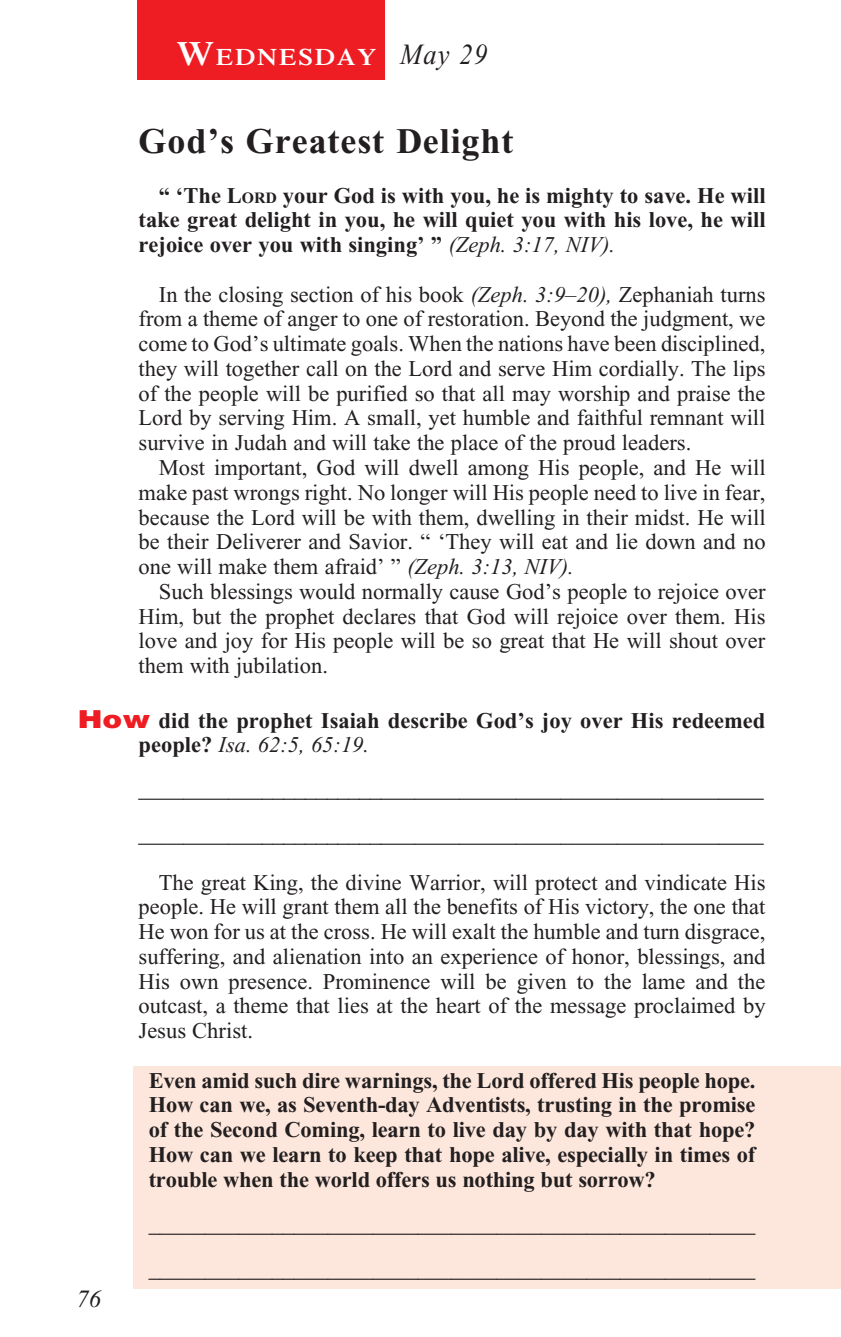
<style>
.page{position:relative;width:841px;height:1337px;background:#fff}
.page>*{position:absolute;margin:0;border:0;box-sizing:border-box;transform-origin:0 0}
._01-Daily_head{font:700 36px "Times New Roman";letter-spacing:.025em;color:#231f20}
._00-Month-Day{font:italic 29.25px "Times New Roman";color:#231f20;scale:.9 1}
.t1{font:italic 24.75px "Times New Roman";color:#231f20}
.t2{font:600 23.62px "Times";letter-spacing:.07em;color:#fff;scale:1.1 1}
._4-Body_Copy{font:22.5px/24.8px "Times New Roman";color:#231f20;text-align:justify}
.x-screened_box-text{font:700 22.5px/24.8px "Times New Roman";letter-spacing:-.01em;color:#231f20;text-align:justify}
._4-Body_Copy-2{font:700 22.5px/24.8px "Times New Roman";color:#231f20;text-align:justify}
._6-question{font:700 22.5px/24.8px "Times New Roman";color:#231f20}
.s1{font-size:33.75px}
.s2{font-style:inherit}
.s3{font-size:15.75px}
.s4{font-weight:400;font-style:italic}
.s5{font-style:italic}
.s6{font-family:"Helvetica";font-weight:900;font-size:24.75px;color:#ee1d23}
</style>
<div class="page">
<div style="left:134px;top:1065px;width:706px;height:223px;background:#fde7dc"></div>
<div style="left:137px;top:0;width:247px;height:79px;background:#ee1d23"></div>
<p class="t2" style="left:177px;top:43px;width:183px"><span class="s1">W</span>EDNESDAY</p>
<p class="_00-Month-Day" style="left:400px;top:39px;width:98px">May 29</p>
<p class="_01-Daily_head" style="left:138px;top:121px;width:376px">God’s Greatest Delight</p>
<p class="_4-Body_Copy-2" style="left:138px;top:183px;width:628px;text-indent:20px">“ ‘The <span class="s2">L</span><span class="s3">ord</span> your God is with you, he is mighty to save. He will take great delight in you, he will quiet you with his love, he will rejoice over you with singing’ ” <span class="s4">(Zeph. 3:17, NIV).</span></p>
<p class="_4-Body_Copy" style="left:138px;top:282px;width:628px;text-indent:20px">In the closing section of his book <span class="s5">(Zeph. 3:9–20),</span> Zephaniah turns from a theme of anger to one of restoration. Beyond the judgment, we come to God’s ultimate goals. When the nations have been disciplined, they will together call on the Lord and serve Him cordially. The lips of the people will be purified so that all may worship and praise the Lord by serving Him. A small, yet humble and faithful remnant will survive in Judah and will take the place of the proud leaders.</p>
<p class="_4-Body_Copy" style="left:138px;top:455px;width:628px;text-indent:20px">Most important, God will dwell among His people, and He will make past wrongs right. No longer will His people need to live in fear, because the Lord will be with them, dwelling in their midst. He will be their Deliverer and Savior. “ ‘They will eat and lie down and no one will make them afraid’ ” <span class="s5">(Zeph. 3:13, NIV).</span></p>
<p class="_4-Body_Copy" style="left:138px;top:579px;width:628px;text-indent:20px">Such blessings would normally cause God’s people to rejoice over Him, but the prophet declares that God will rejoice over them. His love and joy for His people will be so great that He will shout over them with jubilation.</p>
<p class="_6-question" style="left:138px;top:707px;width:628px;text-indent:-61px"><span class="s6">How</span> did the prophet Isaiah describe God’s joy over His redeemed people? <span class="s4">Isa. 62:5, 65:19.</span></p>
<p class="_4-Body_Copy" style="left:138px;top:777px;width:626px">________________________________________________________</p>
<p class="_4-Body_Copy" style="left:138px;top:822px;width:626px">________________________________________________________</p>
<p class="_4-Body_Copy" style="left:138px;top:869px;width:628px;text-indent:20px">The great King, the divine Warrior, will protect and vindicate His people. He will grant them all the benefits of His victory, the one that He won for us at the cross. He will exalt the humble and turn disgrace, suffering, and alienation into an experience of honor, blessings, and His own presence. Prominence will be given to the lame and the outcast, a theme that lies at the heart of the message proclaimed by Jesus Christ.</p>
<p class="x-screened_box-text" style="left:149px;top:1067px;width:608px">Even amid such dire warnings, the Lord offered His people hope.<br>How can we, as Seventh-day Adventists, trusting in the promise of the Second Coming, learn to live day by day with that hope?<br>How can we learn to keep that hope alive, especially in times of trouble when the world offers us nothing but sorrow?</p>
<p class="x-screened_box-text" style="left:149px;top:1211px;width:608px">______________________________________________________</p>
<p class="t1" style="left:76px;top:1285px;width:26px">76</p>
<p class="x-screened_box-text" style="left:149px;top:1256px;width:608px">______________________________________________________</p>
</div>
